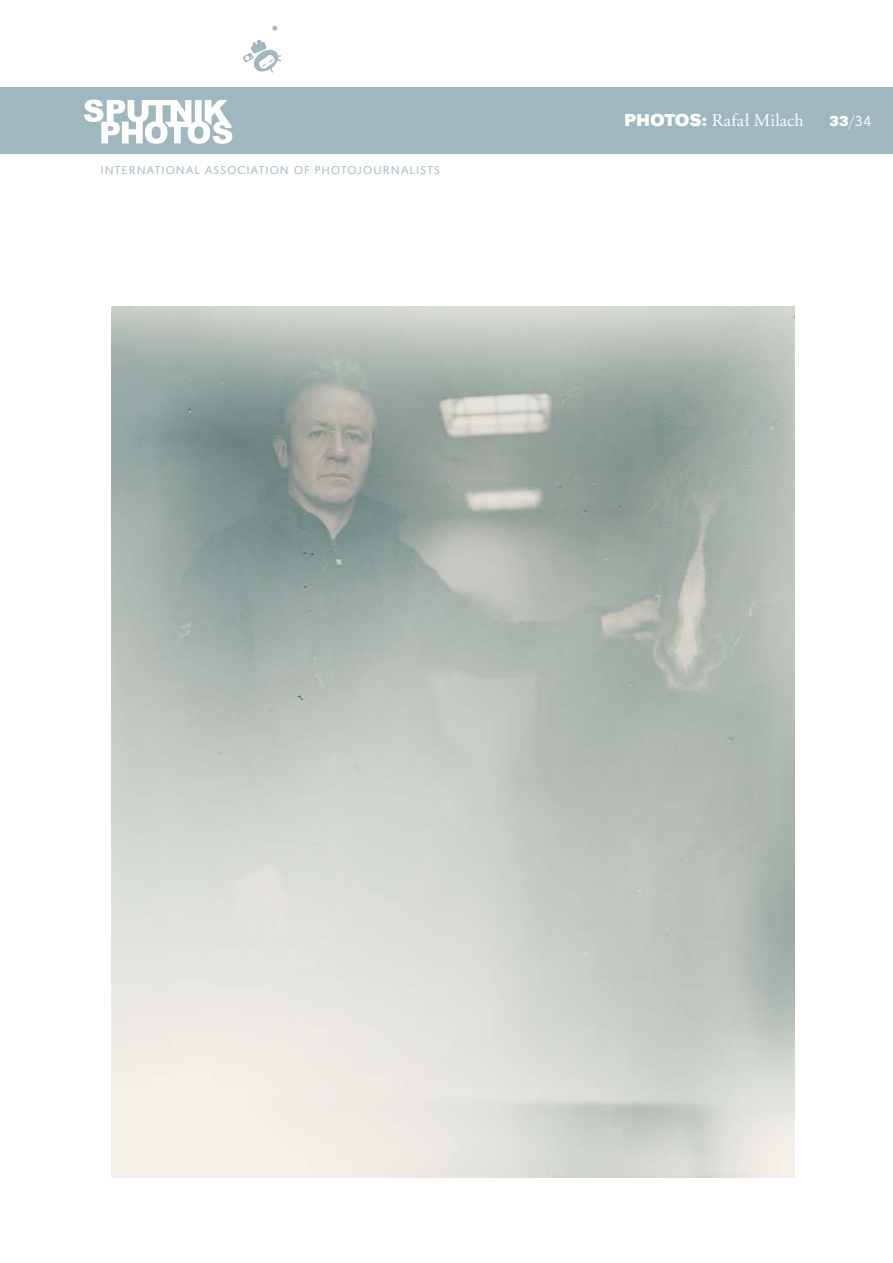
<style>
.page{position:relative;width:893px;height:1263px;background:#fff}
.page>*{position:absolute;margin:0;border:0;box-sizing:border-box;transform-origin:0 0}
.t1{font:18px "Adobe Garamond Pro";letter-spacing:.005em;color:#fff}
.t2{font:18px "URW Grotesk TOT Bol Wid";color:#fff}
.t3{font:15px "URW Grotesk TOT Lig Wid";color:#fff}
.t4{font:11.7px "URW Grotesk TOT Lig Wid";letter-spacing:.095em;color:#a0b7c0}
.s1{font-family:"URW Grotesk TOT Bol Wid"}
</style>
<div class="page">
<div style="left:0;top:87px;width:893px;height:67px;background:#a0b7c0"></div>
<svg style="left:84px;top:100px;width:148px;height:44px"></svg>
<svg style="left:243px;top:25px;width:38px;height:48px"></svg>
<img style="left:111px;top:306px;width:683px;height:872px">
<p class="t4" style="left:101px;top:164px;width:341px">INTERNATIONAL ASSOCIATION OF PHOTOJOURNALISTS</p>
<h1 class="t2" style="left:624px;top:109px;width:26px">PHOTOS</h1>
<h1 class="t1" style="left:702px;top:109px;width:103px"><span class="s1">:</span> Rafał Milach</h1>
<p class="t3" style="left:830px;top:112px;width:44px"><span class="s1">33</span>/34</p>
</div>
